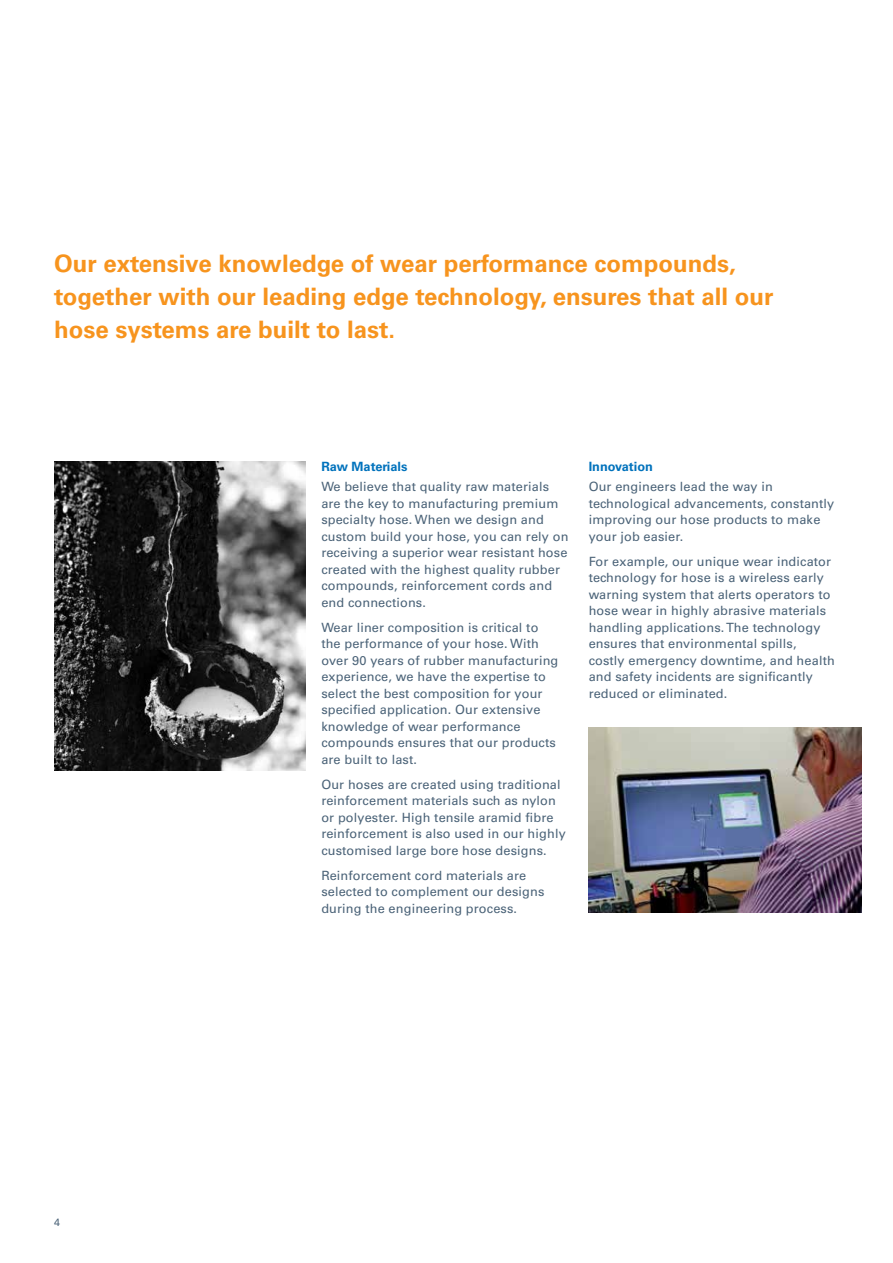
<style>
.page{position:relative;width:893px;height:1263px;background:#fff}
.page>*{position:absolute;margin:0;border:0;box-sizing:border-box;transform-origin:0 0}
.t1{font:700 24px/33px "Univers LT Std";color:#f7941e}
.t2{font:12.75px/16.5px "Univers LT Std";letter-spacing:.01em;color:#4b6378}
.t3{font:700 12.75px "Univers LT Std";color:#0072bc}
.t4{font:10.5px "Univers LT Std";color:#4b6378}
</style>
<div class="page">
<img style="left:589px;top:727px;width:273px;height:185px">
<img style="left:55px;top:461px;width:250px;height:309px">
<h1 class="t1" style="left:54px;top:247px;width:721px">Our extensive knowledge of wear performance compounds, together with our leading edge technology, ensures that all our hose systems are built to last.</h1>
<p class="t4" style="left:54px;top:1216px;width:7px">4</p>
<p class="t3" style="left:321px;top:459px;width:88px">Raw Materials</p>
<p class="t2" style="left:321px;top:479px;width:249px">We believe that quality raw materials are the key to manufacturing premium specialty hose. When we design and custom build your hose, you can rely on receiving a superior wear resistant hose created with the highest quality rubber compounds, reinforcement cords and end connections.</p>
<p class="t2" style="left:321px;top:619px;width:239px">Wear liner composition is critical to the performance of your hose. With over 90 years of rubber manufacturing experience, we have the expertise to select the best composition for your specified application. Our extensive knowledge of wear performance compounds ensures that our products are built to last.</p>
<p class="t2" style="left:321px;top:776px;width:246px">Our hoses are created using traditional reinforcement materials such as nylon or polyester. High tensile aramid fibre reinforcement is also used in our highly customised large bore hose designs.</p>
<p class="t2" style="left:321px;top:867px;width:225px">Reinforcement cord materials are selected to complement our designs during the engineering process.</p>
<p class="t3" style="left:589px;top:459px;width:66px">Innovation</p>
<p class="t2" style="left:589px;top:479px;width:247px">Our engineers lead the way in technological advancements, constantly improving our hose products to make your job easier.</p>
<p class="t2" style="left:589px;top:553px;width:248px">For example, our unique wear indicator technology for hose is a wireless early warning system that alerts operators to hose wear in highly abrasive materials handling applications. The technology ensures that environmental spills, costly emergency downtime, and health and safety incidents are significantly reduced or eliminated.</p>
</div>
